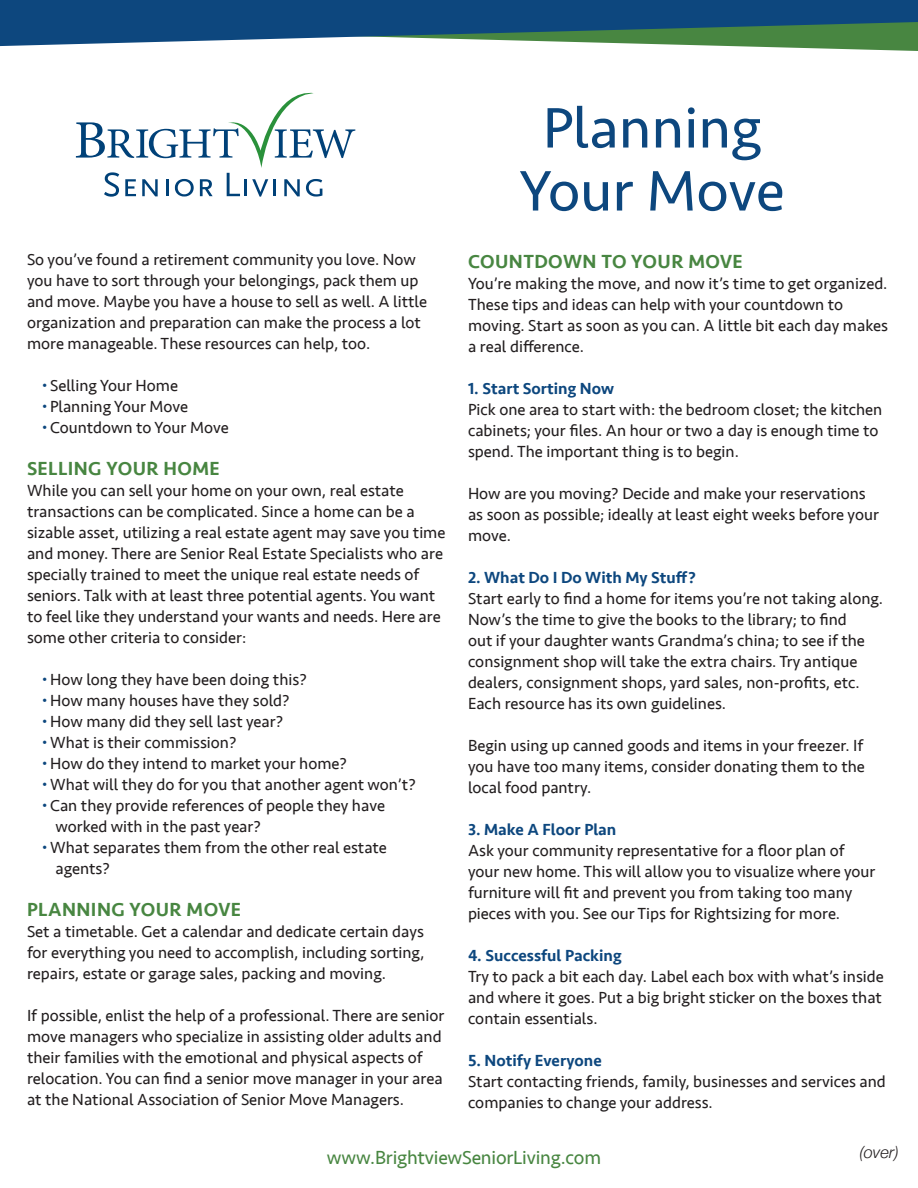
<style>
.page{position:relative;width:918px;height:1188px;background:#fff}
.page>*{position:absolute;margin:0;border:0;box-sizing:border-box;transform-origin:0 0}
.t1{font:59.1px "Seravek";color:#0d477e}
.t2{font:500 19.5px "Seravek";letter-spacing:.02em;color:#488641}
.t3{font:19.5px "Seravek";letter-spacing:-.01em;color:#488641}
.t4{font:16.5px/21px "Seravek";color:#231f20}
.t5{font:500 16.5px "Seravek";color:#0d477e}
.t6{font:italic 300 16.5px "Helvetica Neue";color:#231f20}
.s1{font-size:13.2px;color:#0d477e}
</style>
<div class="page">
<svg style="left:76px;top:93px;width:279px;height:104px"></svg>
<svg style="left:0;top:46px;width:918px;height:5px"></svg>
<svg style="left:0;top:0;width:918px;height:46px"></svg>
<p class="t4" style="left:27px;top:249px;width:402px">So you’ve found a retirement community you love. Now you have to sort through your belongings, pack them up and move. Maybe you have a house to sell as well. A little organization and preparation can make the process a lot more manageable. These resources can help, too.</p>
<p class="t4" style="left:42px;top:375px;width:138px"><span class="s1">•</span> Selling Your Home</p>
<p class="t4" style="left:42px;top:396px;width:148px"><span class="s1">•</span> Planning Your Move</p>
<p class="t4" style="left:42px;top:417px;width:188px"><span class="s1">•</span> Countdown to Your Move</p>
<p class="t2" style="left:27px;top:456px;width:194px">SELLING YOUR HOME</p>
<p class="t4" style="left:27px;top:480px;width:420px">While you can sell your home on your own, real estate transactions can be complicated. Since a home can be a sizable asset, utilizing a real estate agent may save you time and money. There are Senior Real Estate Specialists who are specially trained to meet the unique real estate needs of seniors. Talk with at least three potential agents. You want to feel like they understand your wants and needs. Here are some other criteria to consider:</p>
<p class="t4" style="left:42px;top:669px;width:266px"><span class="s1">•</span> How long they have been doing this?</p>
<p class="t4" style="left:42px;top:690px;width:249px"><span class="s1">•</span> How many houses have they sold?</p>
<p class="t4" style="left:42px;top:711px;width:243px"><span class="s1">•</span> How many did they sell last year?</p>
<p class="t4" style="left:42px;top:732px;width:196px"><span class="s1">•</span> What is their commission?</p>
<p class="t4" style="left:42px;top:753px;width:307px"><span class="s1">•</span> How do they intend to market your home?</p>
<p class="t4" style="left:42px;top:774px;width:375px"><span class="s1">•</span> What will they do for you that another agent won’t?</p>
<p class="t4" style="left:42px;top:795px;width:345px"><span class="s1">•</span> Can they provide references of people they have</p>
<p class="t4" style="left:55px;top:816px;width:207px">worked with in the past year?</p>
<p class="t4" style="left:42px;top:837px;width:346px"><span class="s1">•</span> What separates them from the other real estate</p>
<p class="t4" style="left:55px;top:858px;width:56px">agents?</p>
<p class="t2" style="left:27px;top:897px;width:216px">PLANNING YOUR MOVE</p>
<p class="t4" style="left:27px;top:921px;width:399px;text-align:justify">Set a timetable. Get a calendar and dedicate certain days for everything you need to accomplish, including sorting, repairs, estate or garage sales, packing and moving.</p>
<p class="t4" style="left:27px;top:1005px;width:419px">If possible, enlist the help of a professional. There are senior move managers who specialize in assisting older adults and their families with the emotional and physical aspects of relocation. You can find a senior move manager in your area at the National Association of Senior Move Managers.</p>
<p class="t1" style="left:543px;top:82px;width:220px">Planning</p>
<p class="t1" style="left:520px;top:145px;width:266px">Your Move</p>
<p class="t2" style="left:468px;top:249px;width:276px">COUNTDOWN TO YOUR MOVE</p>
<p class="t4" style="left:468px;top:273px;width:422px">You’re making the move, and now it’s time to get organized.<br>These tips and ideas can help with your countdown to moving. Start as soon as you can. A little bit each day makes a real difference.</p>
<p class="t5" style="left:468px;top:378px;width:147px">1. Start Sorting Now</p>
<p class="t4" style="left:468px;top:399px;width:416px">Pick one area to start with: the bedroom closet; the kitchen cabinets; your files. An hour or two a day is enough time to spend. The important thing is to begin.</p>
<p class="t4" style="left:468px;top:483px;width:413px">How are you moving? Decide and make your reservations as soon as possible; ideally at least eight weeks before your move.</p>
<p class="t5" style="left:468px;top:567px;width:229px">2. What Do I Do With My Stuff?</p>
<p class="t4" style="left:468px;top:588px;width:417px">Start early to find a home for items you’re not taking along.<br>Now’s the time to give the books to the library; to find<br>out if your daughter wants Grandma’s china; to see if the consignment shop will take the extra chairs. Try antique dealers, consignment shops, yard sales, non-profits, etc.<br>Each resource has its own guidelines.</p>
<p class="t4" style="left:468px;top:735px;width:398px;text-align:justify">Begin using up canned goods and items in your freezer. If you have too many items, consider donating them to the local food pantry.</p>
<p class="t5" style="left:468px;top:819px;width:150px">3. Make A Floor Plan</p>
<p class="t4" style="left:468px;top:840px;width:409px">Ask your community representative for a floor plan of your new home. This will allow you to visualize where your furniture will fit and prevent you from taking too many pieces with you. See our Tips for Rightsizing for more.</p>
<p class="t5" style="left:468px;top:945px;width:155px">4. Successful Packing</p>
<p class="t4" style="left:468px;top:966px;width:417px;text-align:justify">Try to pack a bit each day. Label each box with what’s inside and where it goes. Put a big bright sticker on the boxes that contain essentials.</p>
<p class="t5" style="left:468px;top:1050px;width:135px">5. Notify Everyone</p>
<p class="t4" style="left:468px;top:1071px;width:419px">Start contacting friends, family, businesses and services and companies to change your address.</p>
<p class="t3" style="left:327px;top:1142px;width:276px">www.BrightviewSeniorLiving.com</p>
<p class="t6" style="left:860px;top:1139px;width:41px">(over)</p>
</div>
